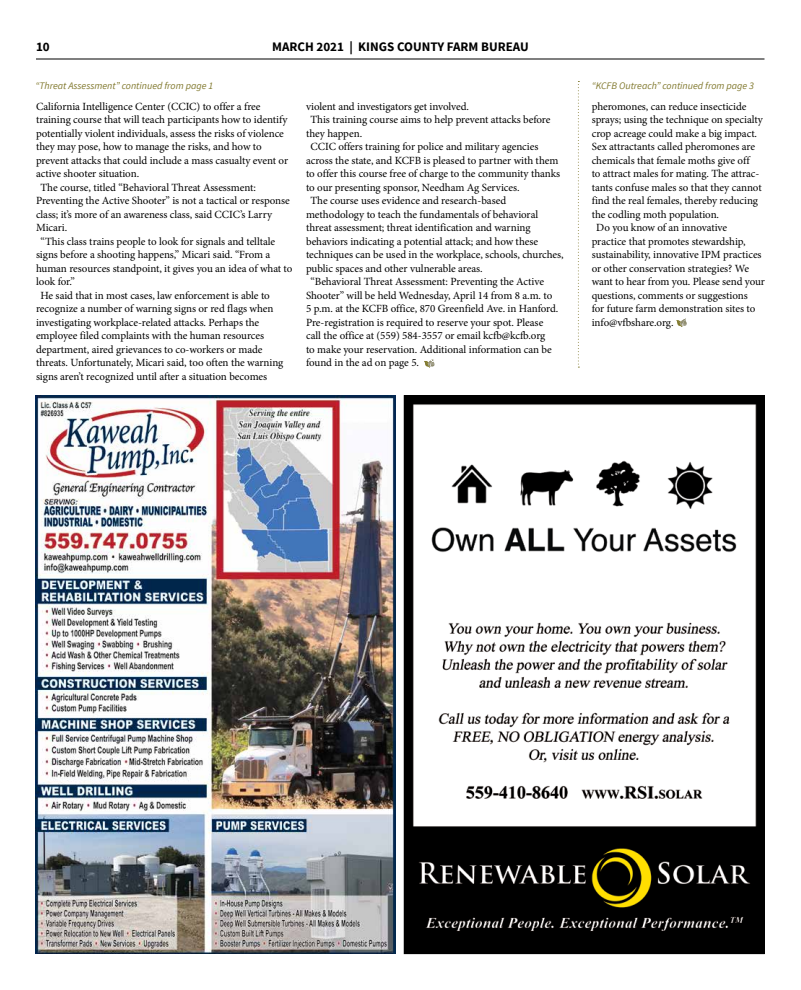
<style>
.page{position:relative;width:801px;height:990px;background:#fff}
.page>*{position:absolute;margin:0;border:0;box-sizing:border-box;transform-origin:0 0}
.t1{font:700 13px "Source Sans Pro";color:#000}
.t2{font:11px "Minion Pro";letter-spacing:-.005em;color:#000}
.t3{font:italic 10px "Source Sans Pro";color:#827a30}
</style>
<div class="page">
<hr style="left:36px;top:59px;width:728px;height:1px;background:#000">
<img style="left:406px;top:397px;width:356px;height:555px">
<img style="left:36px;top:396px;width:359px;height:558px">
<svg style="left:424px;top:359px;width:11px;height:9px"></svg>
<svg style="left:676px;top:318px;width:11px;height:9px"></svg>
<svg style="left:578px;top:81px;width:1px;height:287px"></svg>
<p class="t1" style="left:272px;top:38px;width:258px">MARCH 2021 | KINGS COUNTY FARM BUREAU</p>
<p class="t1" style="left:36px;top:38px;width:15px">10</p>
<p class="t3" style="left:35px;top:79px;width:179px">“Threat Assessment” continued from page 1</p>
<p class="t3" style="left:592px;top:79px;width:164px">“KCFB Outreach” continued from page 3</p>
<p class="t2" style="left:592px;top:99px;width:156px">pheromones, can reduce insecticide</p>
<p class="t2" style="left:592px;top:112px;width:173px">sprays; using the technique on specialty</p>
<p class="t2" style="left:592px;top:126px;width:167px">crop acreage could make a big impact.</p>
<p class="t2" style="left:592px;top:139px;width:165px">Sex attractants called pheromones are</p>
<p class="t2" style="left:592px;top:153px;width:159px">chemicals that female moths give off</p>
<p class="t2" style="left:592px;top:166px;width:169px">to attract males for mating. The attrac-</p>
<p class="t2" style="left:592px;top:180px;width:171px">tants confuse males so that they cannot</p>
<p class="t2" style="left:592px;top:193px;width:168px">find the real females, thereby reducing</p>
<p class="t2" style="left:592px;top:207px;width:129px">the codling moth population.</p>
<p class="t2" style="left:596px;top:220px;width:133px">Do you know of an innovative</p>
<p class="t2" style="left:592px;top:234px;width:155px">practice that promotes stewardship,</p>
<p class="t2" style="left:592px;top:247px;width:171px">sustainability, innovative IPM practices</p>
<p class="t2" style="left:592px;top:261px;width:159px">or other conservation strategies? We</p>
<p class="t2" style="left:592px;top:274px;width:175px">want to hear from you. Please send your</p>
<p class="t2" style="left:592px;top:288px;width:158px">questions, comments or suggestions</p>
<p class="t2" style="left:592px;top:301px;width:165px">for future farm demonstration sites to</p>
<p class="t2" style="left:592px;top:315px;width:83px">info@vfbshare.org.</p>
<p class="t2" style="left:306px;top:99px;width:164px">violent and investigators get involved.</p>
<p class="t2" style="left:311px;top:112px;width:241px">This training course aims to help prevent attacks before</p>
<p class="t2" style="left:306px;top:126px;width:58px">they happen.</p>
<p class="t2" style="left:311px;top:139px;width:229px">CCIC offers training for police and military agencies</p>
<p class="t2" style="left:306px;top:153px;width:254px">across the state, and KCFB is pleased to partner with them</p>
<p class="t2" style="left:306px;top:166px;width:256px">to offer this course free of charge to the community thanks</p>
<p class="t2" style="left:306px;top:180px;width:215px">to our presenting sponsor, Needham Ag Services.</p>
<p class="t2" style="left:311px;top:193px;width:197px">The course uses evidence and research-based</p>
<p class="t2" style="left:306px;top:207px;width:234px">methodology to teach the fundamentals of behavioral</p>
<p class="t2" style="left:306px;top:220px;width:226px">threat assessment; threat identification and warning</p>
<p class="t2" style="left:306px;top:234px;width:234px">behaviors indicating a potential attack; and how these</p>
<p class="t2" style="left:306px;top:247px;width:259px">techniques can be used in the workplace, schools, churches,</p>
<p class="t2" style="left:306px;top:261px;width:178px">public spaces and other vulnerable areas.</p>
<p class="t2" style="left:311px;top:274px;width:235px">“Behavioral Threat Assessment: Preventing the Active</p>
<p class="t2" style="left:306px;top:288px;width:248px">Shooter” will be held Wednesday, April 14 from 8 a.m. to</p>
<p class="t2" style="left:306px;top:301px;width:254px">5 p.m. at the KCFB office, 870 Greenfield Ave. in Hanford.</p>
<p class="t2" style="left:306px;top:315px;width:239px">Pre-registration is required to reserve your spot. Please</p>
<p class="t2" style="left:306px;top:328px;width:241px">call the office at (559) 584-3557 or email kcfb@kcfb.org</p>
<p class="t2" style="left:306px;top:342px;width:247px">to make your reservation. Additional information can be</p>
<p class="t2" style="left:306px;top:355px;width:115px">found in the ad on page 5.</p>
<p class="t2" style="left:36px;top:99px;width:226px">California Intelligence Center (CCIC) to offer a free</p>
<p class="t2" style="left:36px;top:112px;width:253px">training course that will teach participants how to identify</p>
<p class="t2" style="left:36px;top:126px;width:249px">potentially violent individuals, assess the risks of violence</p>
<p class="t2" style="left:36px;top:139px;width:227px">they may pose, how to manage the risks, and how to</p>
<p class="t2" style="left:36px;top:153px;width:254px">prevent attacks that could include a mass casualty event or</p>
<p class="t2" style="left:36px;top:166px;width:105px">active shooter situation.</p>
<p class="t2" style="left:40px;top:180px;width:217px">The course, titled “Behavioral Threat Assessment:</p>
<p class="t2" style="left:36px;top:193px;width:255px">Preventing the Active Shooter” is not a tactical or response</p>
<p class="t2" style="left:36px;top:207px;width:238px">class; it’s more of an awareness class, said CCIC’s Larry</p>
<p class="t2" style="left:36px;top:220px;width:33px">Micari.</p>
<p class="t2" style="left:40px;top:234px;width:236px">“This class trains people to look for signals and telltale</p>
<p class="t2" style="left:36px;top:247px;width:236px">signs before a shooting happens,” Micari said. “From a</p>
<p class="t2" style="left:36px;top:261px;width:258px">human resources standpoint, it gives you an idea of what to</p>
<p class="t2" style="left:36px;top:274px;width:40px">look for.”</p>
<p class="t2" style="left:40px;top:288px;width:231px">He said that in most cases, law enforcement is able to</p>
<p class="t2" style="left:36px;top:301px;width:239px">recognize a number of warning signs or red flags when</p>
<p class="t2" style="left:36px;top:315px;width:225px">investigating workplace-related attacks. Perhaps the</p>
<p class="t2" style="left:36px;top:328px;width:230px">employee filed complaints with the human resources</p>
<p class="t2" style="left:36px;top:342px;width:228px">department, aired grievances to co-workers or made</p>
<p class="t2" style="left:36px;top:355px;width:249px">threats. Unfortunately, Micari said, too often the warning</p>
<p class="t2" style="left:36px;top:369px;width:233px">signs aren’t recognized until after a situation becomes</p>
</div>
